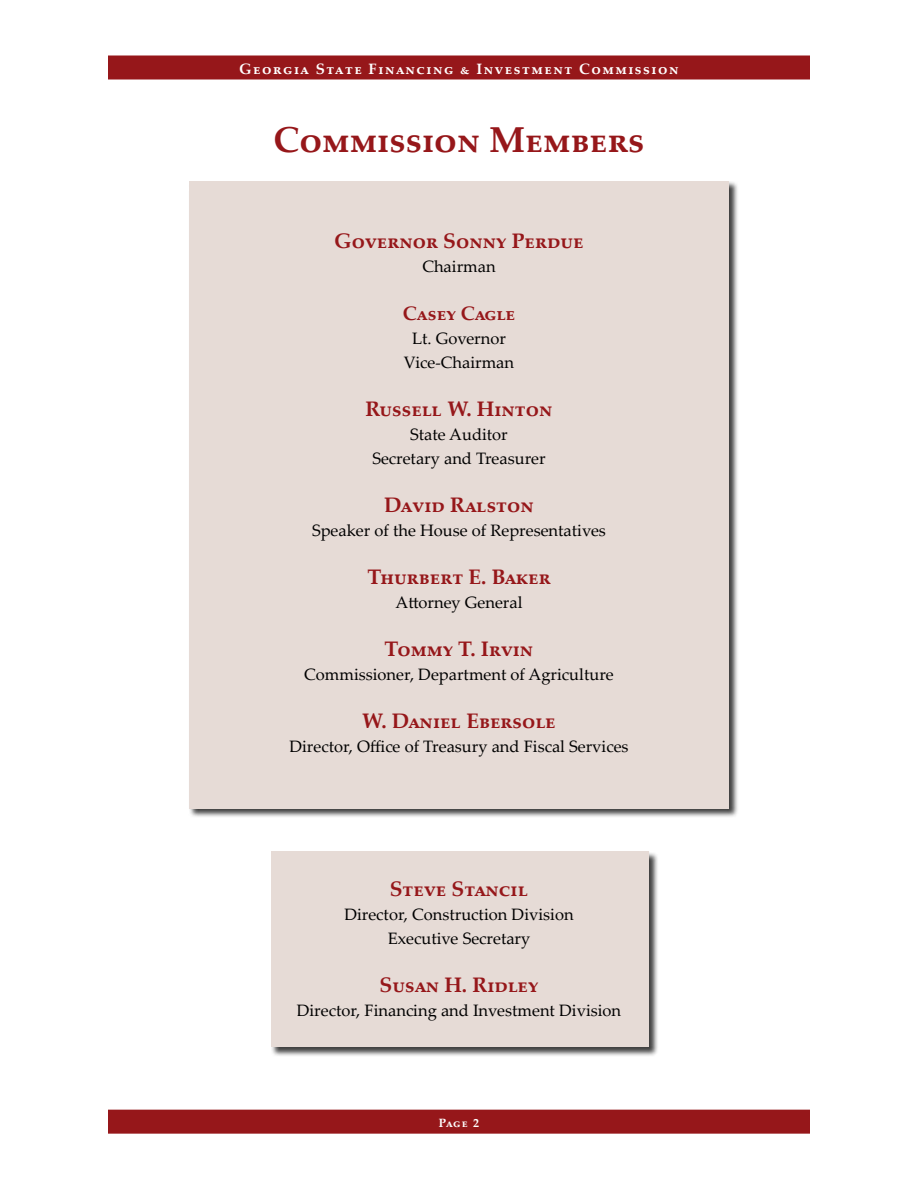
<style>
.page{position:relative;width:918px;height:1188px;background:#fff}
.page>*{position:absolute;margin:0;border:0;box-sizing:border-box;transform-origin:0 0}
.t1{font:700 36px "Palatino Linotype";color:#96171a}
.t2{font:700 21px "Palatino Linotype";color:#96171a}
.t3{font:700 19.5px "Palatino Linotype";color:#96171a}
.t4{font:16.5px/24px "Palatino Linotype";color:#000;text-align:center}
.t5{font:700 15px "Palatino Linotype";letter-spacing:.1em;color:#fff}
.t6{font:700 12px "Palatino Linotype";color:#fff}
</style>
<div class="page">
<div style="left:188px;top:181px;width:551px;height:637px;background:#000;opacity:.75"></div>
<div style="left:189px;top:181px;width:540px;height:628px;background:#e6dbd6"></div>
<div style="left:271px;top:851px;width:388px;height:205px;background:#000;opacity:.75"></div>
<div style="left:272px;top:852px;width:378px;height:195px;background:#e6dbd6"></div>
<div style="left:108px;top:56px;width:702px;height:24px;background:#96171a"></div>
<div style="left:108px;top:1110px;width:702px;height:24px;background:#96171a"></div>
<p class="t5" style="left:239px;top:59px;width:441px">Georgia State Financing &amp; Investment Commission</p>
<h1 class="t1" style="left:273px;top:115px;width:373px">Commission Members</h1>
<p class="t2" style="left:334px;top:226px;width:251px">Governor Sonny Perdue</p>
<p class="t4" style="left:422px;top:254px;width:75px">Chairman</p>
<p class="t3" style="left:403px;top:300px;width:114px">Casey Cagle</p>
<p class="t4" style="left:404px;top:326px;width:112px">Lt. Governor<br>Vice-Chairman</p>
<p class="t2" style="left:365px;top:394px;width:189px">Russell W. Hinton</p>
<p class="t4" style="left:372px;top:422px;width:175px">State Auditor<br>Secretary and Treasurer</p>
<p class="t2" style="left:384px;top:490px;width:151px">David Ralston</p>
<p class="t4" style="left:312px;top:518px;width:295px">Speaker of the House of Representatives</p>
<p class="t2" style="left:367px;top:562px;width:181px">Thurbert E. Baker</p>
<p class="t4" style="left:396px;top:590px;width:129px">Attorney General</p>
<p class="t2" style="left:385px;top:634px;width:150px">Tommy T. Irvin</p>
<p class="t4" style="left:304px;top:662px;width:311px">Commissioner, Department of Agriculture</p>
<p class="t2" style="left:362px;top:706px;width:195px">W. Daniel Ebersole</p>
<p class="t4" style="left:289px;top:734px;width:341px">Director, Office of Treasury and Fiscal Services</p>
<p class="t2" style="left:390px;top:874px;width:140px">Steve Stancil</p>
<p class="t4" style="left:344px;top:902px;width:231px">Director, Construction Division<br>Executive Secretary</p>
<p class="t2" style="left:380px;top:970px;width:160px">Susan H. Ridley</p>
<p class="t4" style="left:297px;top:998px;width:326px">Director, Financing and Investment Division</p>
<p class="t6" style="left:439px;top:1115px;width:42px">Page 2</p>
</div>
